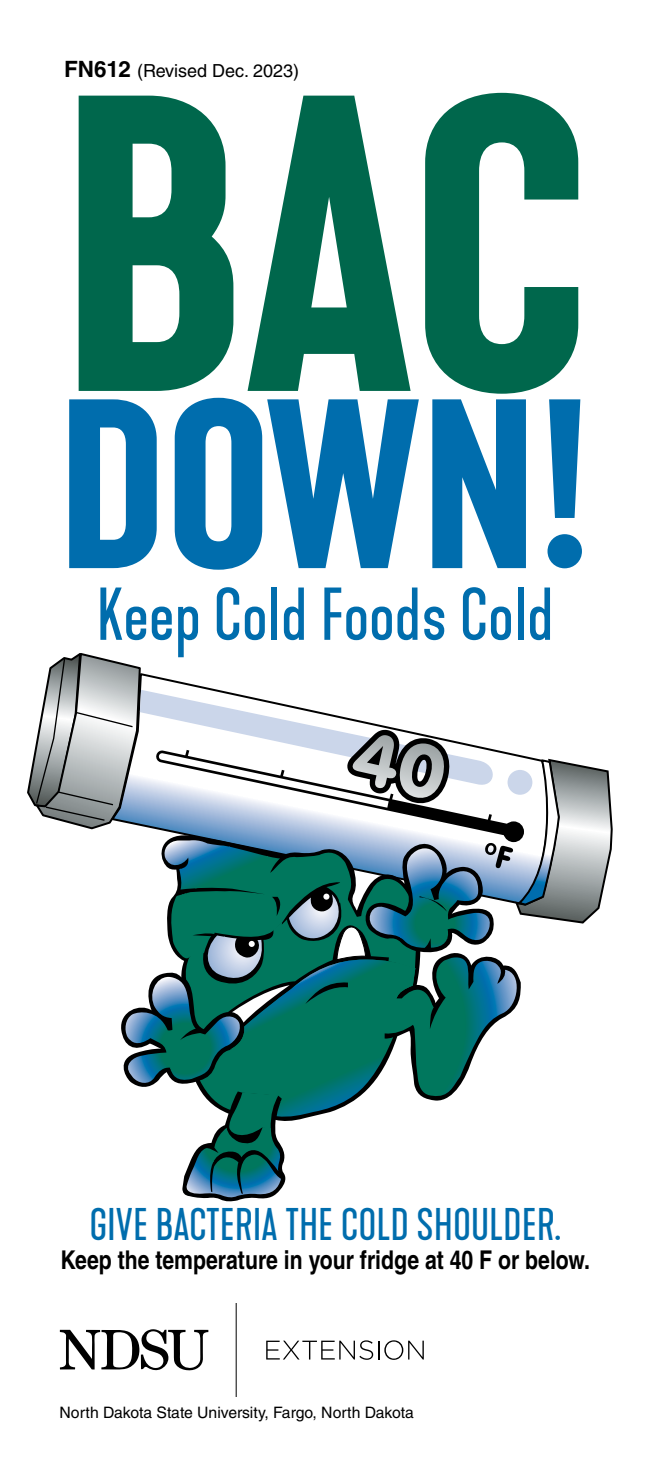
<style>
.page{position:relative;width:648px;height:1458px;background:#fff}
.page>*{position:absolute;margin:0;border:0;box-sizing:border-box;transform-origin:0 0}
.t1{font:600 393.75px "Kapra Neue Pro";color:#00674c}
.t2{font:600 225px "Kapra Neue Pro";color:#006dad}
.t3{font:69.75px "Kapra Neue Pro";color:#006dad}
.t4{font:42.75px "Kapra Neue Pro";color:#006dad}
.t5{font:700 condensed 25.88px "Helvetica LT Pro";color:#000}
.t6{font:18px "Helvetica LT Std";color:#000}
.t7{font:15.75px "Helvetica LT Std";color:#000}
.s1{font-weight:700;font-size:22.5px}
</style>
<div class="page">
<svg style="left:27px;top:653px;width:586px;height:545px"></svg>
<svg style="left:60px;top:1329px;width:148px;height:42px"></svg>
<hr style="left:236px;top:1303px;width:1px;height:93px;background:#000">
<svg style="left:266px;top:1340px;width:158px;height:20px"></svg>
<p class="t6" style="left:64px;top:60px;width:237px"><span class="s1">FN612</span> (Revised Dec. 2023)</p>
<h1 class="t1" style="left:59px;top:-2px;width:534px">BAC</h1>
<h2 class="t2" style="left:58px;top:343px;width:536px">DOWN!</h2>
<h3 class="t3" style="left:96px;top:573px;width:459px">Keep Cold Foods Cold</h3>
<h3 class="t4" style="left:89px;top:1198px;width:473px">GIVE BACTERIA THE COLD SHOULDER.</h3>
<h3 class="t5" style="left:60px;top:1244px;width:531px">Keep the temperature in your fridge at 40 F or below.</h3>
<p class="t7" style="left:60px;top:1403px;width:356px">North Dakota State University, Fargo, North Dakota</p>
</div>
